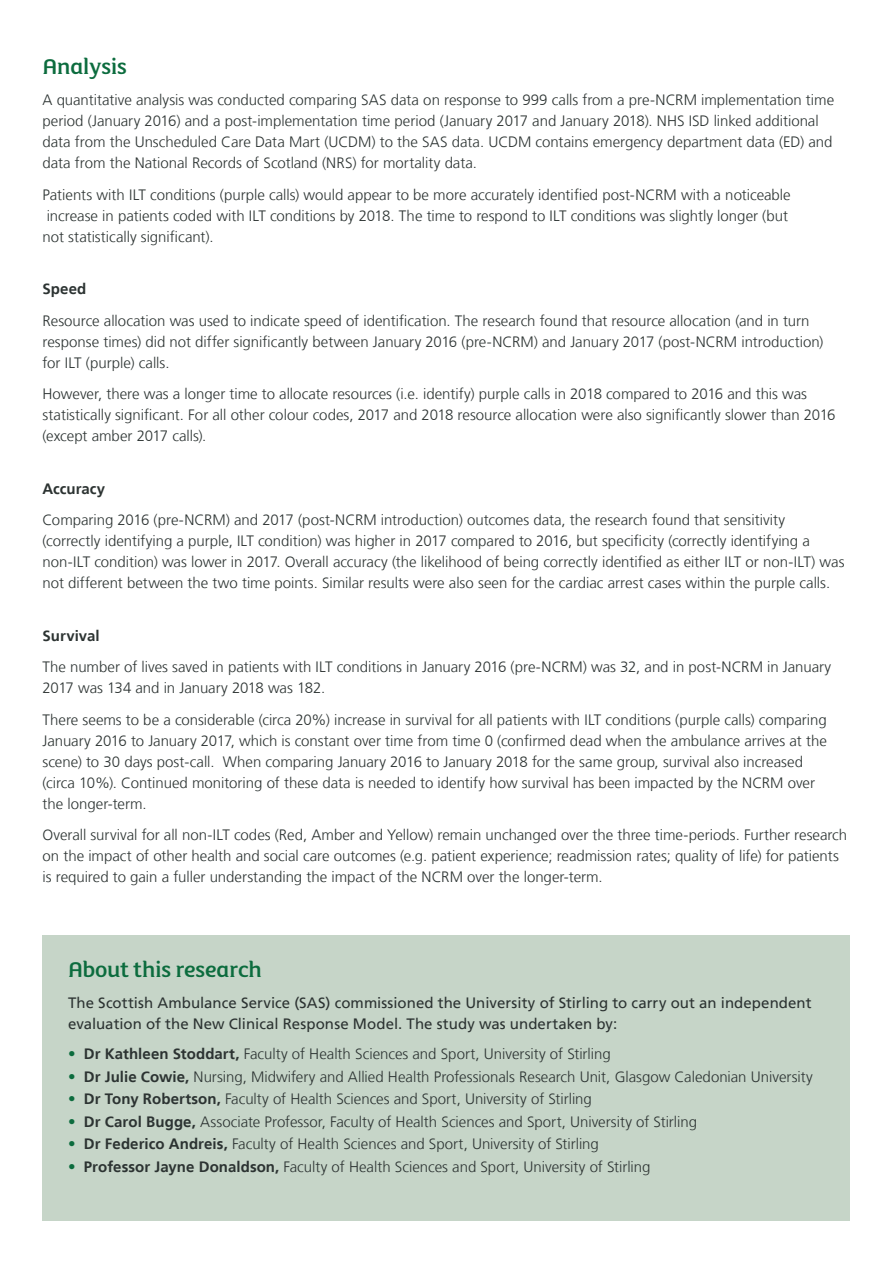
<style>
.page{position:relative;width:893px;height:1263px;background:#fff}
.page>*{position:absolute;margin:0;border:0;box-sizing:border-box;transform-origin:0 0}
.t1{font:24px "FS Maja";letter-spacing:-.005em;color:#0c6c3e}
.t2{font:300 15px/21px "Frutiger LT";color:#2c3332}
.t3{font:15px/21px "Frutiger LT";letter-spacing:.005em;color:#2c3332}
.t4{font:700 15px "Frutiger LT";color:#2c3332}
.s1{color:#0c6c3e}
.s2{font-weight:700}
</style>
<div class="page">
<div style="left:43px;top:935px;width:807px;height:285px;background:#c6d5c8"></div>
<h1 class="t1" style="left:43px;top:49px;width:86px">Analysis</h1>
<p class="t2" style="left:43px;top:90px;width:793px">A quantitative analysis was conducted comparing SAS data on response to 999 calls from a pre-NCRM implementation time period (January 2016) and a post-implementation time period (January 2017 and January 2018). NHS ISD linked additional data from the Unscheduled Care Data Mart (UCDM) to the SAS data. UCDM contains emergency department data (ED) and data from the National Records of Scotland (NRS) for mortality data.</p>
<p class="t2" style="left:43px;top:184px;width:750px">Patients with ILT conditions (purple calls) would appear to be more accurately identified post-NCRM with a noticeable increase in patients coded with ILT conditions by 2018. The time to respond to ILT conditions was slightly longer (but not statistically significant).</p>
<p class="t4" style="left:43px;top:280px;width:45px">Speed</p>
<p class="t2" style="left:43px;top:310px;width:782px">Resource allocation was used to indicate speed of identification. The research found that resource allocation (and in turn response times) did not differ significantly between January 2016 (pre-NCRM) and January 2017 (post-NCRM introduction) for ILT (purple) calls.</p>
<p class="t2" style="left:43px;top:384px;width:795px">However, there was a longer time to allocate resources (i.e. identify) purple calls in 2018 compared to 2016 and this was statistically significant. For all other colour codes, 2017 and 2018 resource allocation were also significantly slower than 2016 (except amber 2017 calls).</p>
<p class="t4" style="left:43px;top:479px;width:64px">Accuracy</p>
<p class="t2" style="left:43px;top:510px;width:803px">Comparing 2016 (pre-NCRM) and 2017 (post-NCRM introduction) outcomes data, the research found that sensitivity (correctly identifying a purple, ILT condition) was higher in 2017 compared to 2016, but specificity (correctly identifying a non-ILT condition) was lower in 2017. Overall accuracy (the likelihood of being correctly identified as either ILT or non-ILT) was not different between the two time points. Similar results were also seen for the cardiac arrest cases within the purple calls.</p>
<p class="t4" style="left:43px;top:626px;width:59px">Survival</p>
<p class="t2" style="left:43px;top:657px;width:790px">The number of lives saved in patients with ILT conditions in January 2016 (pre-NCRM) was 32, and in post-NCRM in January<br>2017 was 134 and in January 2018 was 182.</p>
<p class="t2" style="left:43px;top:709px;width:786px">There seems to be a considerable (circa 20%) increase in survival for all patients with ILT conditions (purple calls) comparing January 2016 to January 2017, which is constant over time from time 0 (confirmed dead when the ambulance arrives at the scene) to 30 days post-call. When comparing January 2016 to January 2018 for the same group, survival also increased (circa 10%). Continued monitoring of these data is needed to identify how survival has been impacted by the NCRM over the longer-term.</p>
<p class="t2" style="left:43px;top:825px;width:806px">Overall survival for all non-ILT codes (Red, Amber and Yellow) remain unchanged over the three time-periods. Further research on the impact of other health and social care outcomes (e.g. patient experience; readmission rates; quality of life) for patients is required to gain a fuller understanding the impact of the NCRM over the longer-term.</p>
<h1 class="t1" style="left:68px;top:952px;width:195px">About this research</h1>
<p class="t3" style="left:68px;top:992px;width:745px">The Scottish Ambulance Service (SAS) commissioned the University of Stirling to carry out an independent evaluation of the New Clinical Response Model. The study was undertaken by:</p>
<p class="t2" style="left:68px;top:1044px;width:544px"><span class="s1">•</span> <span class="s2">Dr Kathleen Stoddart,</span> Faculty of Health Sciences and Sport, University of Stirling</p>
<p class="t2" style="left:68px;top:1066px;width:746px"><span class="s1">•</span> <span class="s2">Dr Julie Cowie,</span> Nursing, Midwifery and Allied Health Professionals Research Unit, Glasgow Caledonian University</p>
<p class="t2" style="left:68px;top:1089px;width:525px"><span class="s1">•</span> <span class="s2">Dr Tony Robertson,</span> Faculty of Health Sciences and Sport, University of Stirling</p>
<p class="t2" style="left:68px;top:1111px;width:630px"><span class="s1">•</span> <span class="s2">Dr Carol Bugge,</span> Associate Professor, Faculty of Health Sciences and Sport, University of Stirling</p>
<p class="t2" style="left:68px;top:1134px;width:532px"><span class="s1">•</span> <span class="s2">Dr Federico Andreis,</span> Faculty of Health Sciences and Sport, University of Stirling</p>
<p class="t2" style="left:68px;top:1156px;width:584px"><span class="s1">•</span> <span class="s2">Professor Jayne Donaldson,</span> Faculty of Health Sciences and Sport, University of Stirling</p>
</div>
